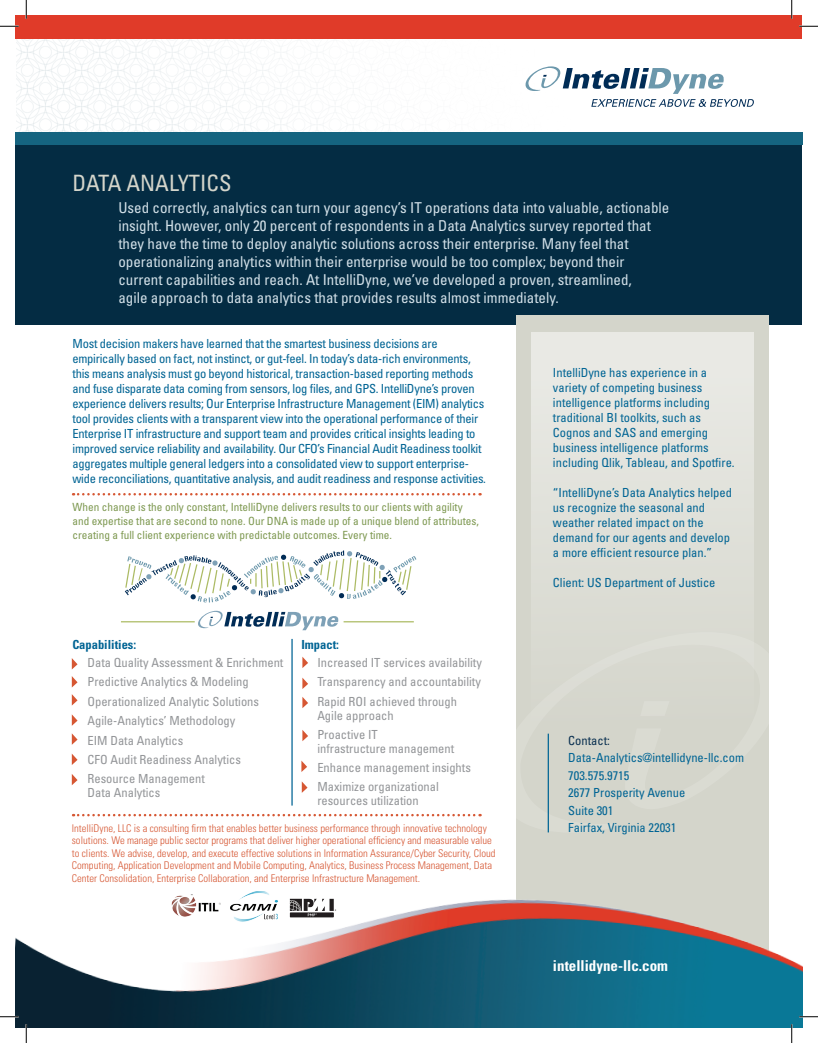
<style>
.page{position:relative;width:818px;height:1043px;background:#fff}
.page>*{position:absolute;margin:0;border:0;box-sizing:border-box;transform-origin:0 0}
.t1{font:condensed 22.5px "Univers";color:#d4d5cb}
.t2{font:condensed 15px/18px "Univers";color:#d2e0e8}
.t3{font:700 condensed 15px "Univers";color:#fff}
.t4{font:condensed 12.5px/15px "Univers";letter-spacing:-.02em;color:#006494}
.t5{font:condensed 12.5px/15px "Univers";color:#006494}
.t6{font:condensed 12.5px/19.4px "Univers";color:#939598}
.t7{font:700 condensed 12.5px "Univers";color:#006494}
.t8{font:condensed 12.5px "Univers";color:#0b3151}
.t9{font:condensed 11.25px/13.8px "Univers";color:#7d9850}
.t10{font:300 condensed 10.62px/12.5px "Univers LT Std";color:#d65733}
</style>
<div class="page">
<img style="left:16px;top:15px;width:786px;height:310px">
<div style="left:15px;top:144px;width:786px;height:181px;background:#042c43"></div>
<div style="left:516px;top:315px;width:253px;height:644px;background:#d4d5cb"></div>
<svg style="left:525px;top:66px;width:228px;height:41px"></svg>
<div style="left:531px;top:332px;width:223px;height:413px;background:#e2e3dc"></div>
<svg style="left:73px;top:493px;width:407px;height:2px"></svg>
<svg style="left:531px;top:633px;width:223px;height:112px;fill:#d7d7ce"></svg>
<svg style="left:73px;top:814px;width:407px;height:2px"></svg>
<svg style="left:198px;top:611px;width:141px;height:19px"></svg>
<hr style="left:121px;top:621px;width:74px;height:1px;background:#acbb64">
<hr style="left:343px;top:621px;width:71px;height:1px;background:#acbb64">
<svg style="left:124px;top:550px;width:292px;height:52px"></svg>
<div style="left:16px;top:16px;width:786px;height:23px;background:#e03b29"></div>
<div style="left:15px;top:132px;width:787px;height:12px;background:#156480"></div>
<hr style="left:547px;top:733px;width:2px;height:99px;background:#006494">
<img style="left:15px;top:832px;width:787px;height:196px">
<svg style="left:302px;top:656px;width:6px;height:12px"></svg>
<svg style="left:302px;top:677px;width:6px;height:12px"></svg>
<svg style="left:302px;top:697px;width:6px;height:11px"></svg>
<svg style="left:302px;top:730px;width:6px;height:11px"></svg>
<svg style="left:72px;top:658px;width:6px;height:11px"></svg>
<svg style="left:72px;top:676px;width:6px;height:11px"></svg>
<svg style="left:72px;top:694px;width:6px;height:11px"></svg>
<svg style="left:72px;top:714px;width:6px;height:11px"></svg>
<svg style="left:72px;top:733px;width:6px;height:11px"></svg>
<svg style="left:72px;top:754px;width:6px;height:11px"></svg>
<svg style="left:72px;top:774px;width:6px;height:11px"></svg>
<hr style="left:291px;top:639px;width:1px;height:166px;background:#006494">
<svg style="left:301px;top:760px;width:6px;height:12px"></svg>
<svg style="left:302px;top:781px;width:5px;height:11px"></svg>
<svg style="left:0;top:25px;width:19px;height:2px"></svg>
<svg style="left:799px;top:25px;width:19px;height:2px"></svg>
<svg style="left:0;top:1015px;width:19px;height:2px"></svg>
<svg style="left:799px;top:1015px;width:19px;height:2px"></svg>
<svg style="left:25px;top:0;width:2px;height:19px"></svg>
<svg style="left:25px;top:1024px;width:2px;height:18px"></svg>
<svg style="left:790px;top:0;width:2px;height:19px"></svg>
<svg style="left:790px;top:1024px;width:2px;height:18px"></svg>
<h1 class="t1" style="left:72px;top:169px;width:161px">DATA ANALYTICS</h1>
<p class="t2" style="left:118px;top:199px;width:552px">Used correctly, analytics can turn your agency’s IT operations data into valuable, actionable insight. However, only 20 percent of respondents in a Data Analytics survey reported that they have the time to deploy analytic solutions across their enterprise. Many feel that operationalizing analytics within their enterprise would be too complex; beyond their current capabilities and reach. At IntelliDyne, we’ve developed a proven, streamlined,<br>agile approach to data analytics that provides results almost immediately.</p>
<p class="t4" style="left:73px;top:335px;width:415px">Most decision makers have learned that the smartest business decisions are empirically based on fact, not instinct, or gut-feel. In today’s data-rich environments, this means analysis must go beyond historical, transaction-based reporting methods and fuse disparate data coming from sensors, log files, and GPS. IntelliDyne’s proven experience delivers results; Our Enterprise Infrastructure Management (EIM) analytics tool provides clients with a transparent view into the operational performance of their Enterprise IT infrastructure and support team and provides critical insights leading to improved service reliability and availability. Our CFO’s Financial Audit Readiness toolkit aggregates multiple general ledgers into a consolidated view to support enterprise&shy;wide reconciliations, quantitative analysis, and audit readiness and response activities.</p>
<p class="t9" style="left:72px;top:500px;width:408px">When change is the only constant, IntelliDyne delivers results to our clients with agility and expertise that are second to none. Our DNA is made up of a unique blend of attributes, creating a full client experience with predictable outcomes. Every time.</p>
<p class="t7" style="left:72px;top:636px;width:65px">Capabilities:</p>
<p class="t7" style="left:301px;top:636px;width:39px">Impact:</p>
<p class="t6" style="left:87px;top:652px;width:197px">Data Quality Assessment &amp; Enrichment<br>Predictive Analytics &amp; Modeling<br>Operationalized Analytic Solutions<br>Agile-Analytics’ Methodology<br>EIM Data Analytics<br>CFO Audit Readiness Analytics<br>Resource Management</p>
<p class="t6" style="left:87px;top:782px;width:74px">Data Analytics</p>
<p class="t6" style="left:317px;top:652px;width:166px;text-align:justify">Increased IT services availability Transparency and accountability Rapid ROI achieved through</p>
<p class="t6" style="left:317px;top:705px;width:78px">Agile approach<br>Proactive IT</p>
<p class="t6" style="left:317px;top:738px;width:155px">infrastructure management<br>Enhance management insights<br>Maximize organizational</p>
<p class="t6" style="left:317px;top:790px;width:103px">resources utilization</p>
<p class="t5" style="left:553px;top:364px;width:183px">IntelliDyne has experience in a variety of competing business intelligence platforms including traditional BI toolkits, such as Cognos and SAS and emerging business intelligence platforms including Qlik, Tableau, and Spotfire.</p>
<p class="t5" style="left:553px;top:484px;width:180px">“IntelliDyne’s Data Analytics helped us recognize the seasonal and weather related impact on the demand for our agents and develop a more efficient resource plan.”</p>
<p class="t5" style="left:553px;top:574px;width:164px">Client: US Department of Justice</p>
<p class="t8" style="left:568px;top:732px;width:43px">Contact:</p>
<p class="t5" style="left:568px;top:749px;width:177px;line-height:17.5px">Data-Analytics@intellidyne-llc.com<br>703.575.9715<br>2677 Prosperity Avenue<br>Suite 301</p>
<p class="t10" style="left:72px;top:821px;width:416px">IntelliDyne, LLC is a consulting firm that enables better business performance through innovative technology</p>
<p class="t5" style="left:568px;top:820px;width:110px">Fairfax, Virginia 22031</p>
<p class="t10" style="left:72px;top:834px;width:425px">solutions. We manage public sector programs that deliver higher operational efficiency and measurable value to clients. We advise, develop, and execute effective solutions in Information Assurance/Cyber Security, Cloud Computing, Application Development and Mobile Computing, Analytics, Business Process Management, Data Center Consolidation, Enterprise Collaboration, and Enterprise Infrastructure Management.</p>
<p class="t3" style="left:553px;top:956px;width:117px">intellidyne-llc.com</p>
</div>
